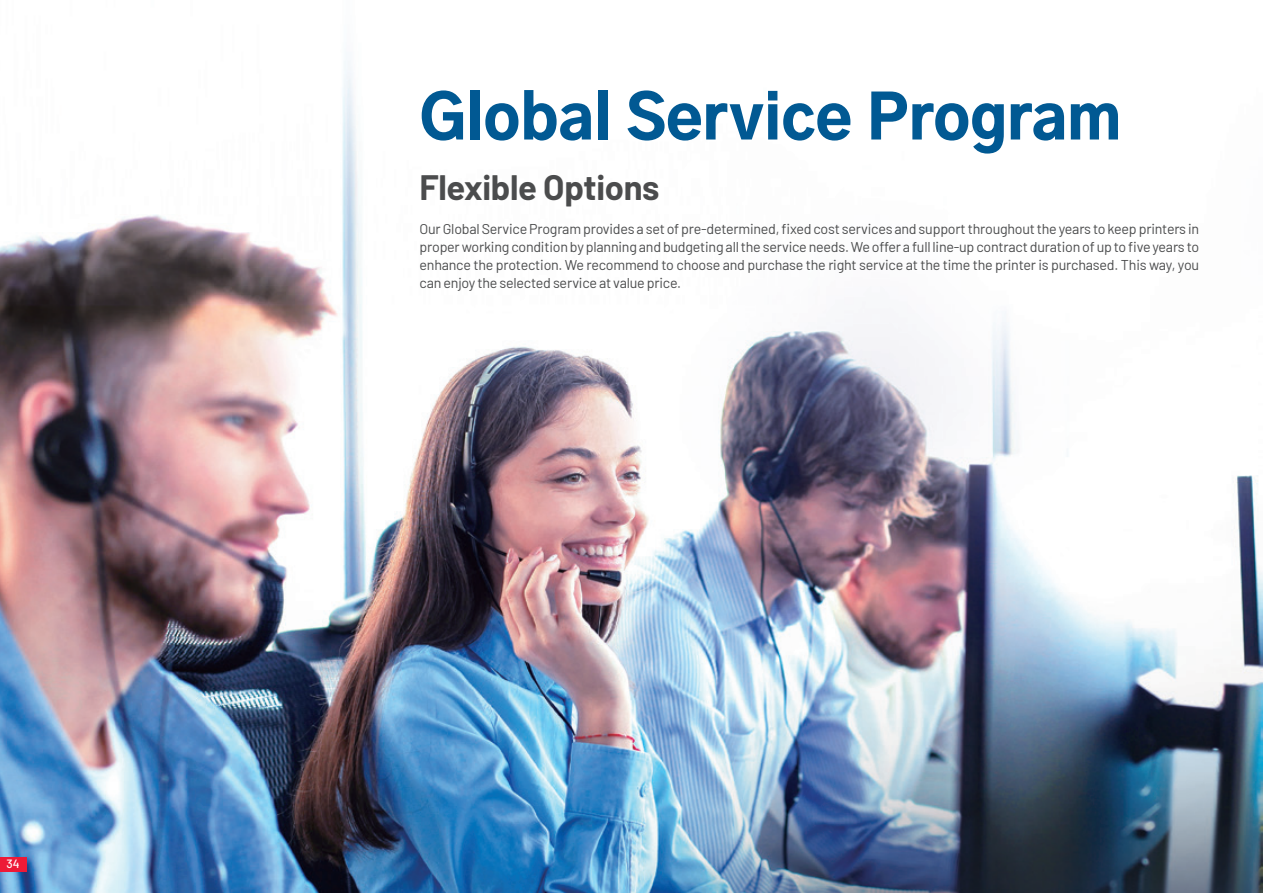
<style>
.page{position:relative;width:1263px;height:893px;background:#fff}
.page>*{position:absolute;margin:0;border:0;box-sizing:border-box;transform-origin:0 0}
.H0{font:900 60px "Gothic A1";color:#015993}
.H2_b{font:700 34.5px "Barlow";letter-spacing:-.01em;color:#4b4c4d}
.content2{font:14.25px/18px "Barlow";letter-spacing:-.015em;color:#4b4c4d;text-align:justify}
.t1{font:500 12px "Barlow";color:#fff}
</style>
<div class="page">
<img style="left:0;top:61px;width:1263px;height:832px">
<div style="left:0;top:857px;width:26px;height:15px;background:#ed1a37"></div>
<p class="t1" style="left:7px;top:855px;width:15px">34</p>
<p class="H0" style="left:420px;top:67px;width:703px">Global Service Program</p>
<p class="H2_b" style="left:420px;top:162px;width:241px">Flexible Options</p>
<p class="content2" style="left:420px;top:219px;width:781px">Our Global Service Program provides a set of pre-determined, fixed cost services and support throughout the years to keep printers in proper working condition by planning and budgeting all the service needs. We offer a full line-up contract duration of up to five years to enhance the protection. We recommend to choose and purchase the right service at the time the printer is purchased. This way, you can enjoy the selected service at value price.</p>
</div>
